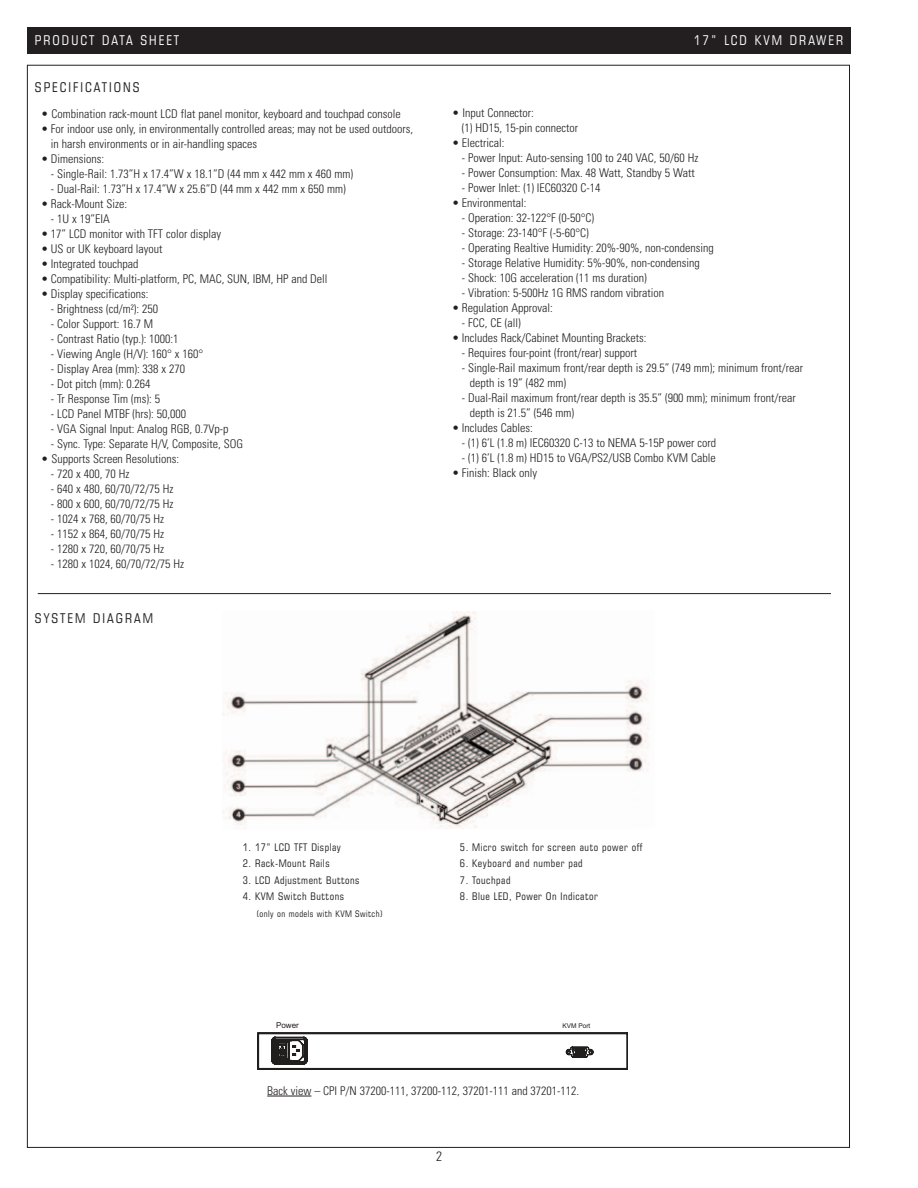
<style>
.page{position:relative;width:918px;height:1188px;background:#fff}
.page>*{position:absolute;margin:0;border:0;box-sizing:border-box;transform-origin:0 0}
.t1{font:condensed 13.5px "Square 721 BT";letter-spacing:.15em;color:#fff}
.t2{font:condensed 13.5px "Square 721 BT";letter-spacing:.15em;color:#231f20}
.t3{font:300 condensed 13.5px "Univers LT Std";color:#231f20}
.t4{font:300 condensed 12px/15px "Univers LT Std";color:#231f20}
.t5{font:condensed 10.5px "Square 721 BT";letter-spacing:.05em;color:#231f20}
.t6{font:condensed 9px "Square 721 BT";letter-spacing:.05em;color:#231f20}
.t7{font:8.1px "Arial";letter-spacing:-.005em;color:#211e1e}
.t8{font:6.6px "Arial";letter-spacing:-.005em;color:#211e1e}
</style>
<div class="page">
<div style="left:27px;top:27px;width:823px;height:26px;background:#231f20"></div>
<img style="left:223px;top:611px;width:426px;height:218px">
<hr style="left:38px;top:593px;width:793px;height:1px;background:#231f20">
<hr style="left:267px;top:1096px;width:44px;height:1px;background:#231f20">
<svg style="left:258px;top:1033px;width:370px;height:36px"></svg>
<p class="t1" style="left:35px;top:35px;width:146px">PRODUCT DATA SHEET</p>
<p class="t1" style="left:694px;top:35px;width:151px">17” LCD KVM DRAWER</p>
<p class="t2" style="left:35px;top:82px;width:106px">SPECIFICATIONS</p>
<p class="t4" style="left:41px;top:108px;width:361px">• Combination rack-mount LCD flat panel monitor, keyboard and touchpad console</p>
<p class="t4" style="left:51px;top:123px;width:364px;text-indent:-10px">• For indoor use only, in environmentally controlled areas; may not be used outdoors, in harsh environments or in air-handling spaces</p>
<p class="t4" style="left:41px;top:153px;width:65px">• Dimensions:</p>
<p class="t4" style="left:51px;top:168px;width:304px">- Single-Rail: 1.73”H x 17.4”W x 18.1”D (44 mm x 442 mm x 460 mm)</p>
<p class="t4" style="left:51px;top:183px;width:296px">- Dual-Rail: 1.73”H x 17.4”W x 25.6”D (44 mm x 442 mm x 650 mm)</p>
<p class="t4" style="left:41px;top:198px;width:87px">• Rack-Mount Size:</p>
<p class="t4" style="left:51px;top:213px;width:60px">- 1U x 19”EIA</p>
<p class="t4" style="left:41px;top:228px;width:181px">• 17” LCD monitor with TFT color display</p>
<p class="t4" style="left:41px;top:243px;width:123px">• US or UK keyboard layout</p>
<p class="t4" style="left:41px;top:258px;width:99px">• Integrated touchpad</p>
<p class="t4" style="left:41px;top:273px;width:288px">• Compatibility: Multi-platform, PC, MAC, SUN, IBM, HP and Dell</p>
<p class="t4" style="left:41px;top:288px;width:109px">• Display specifications:</p>
<p class="t4" style="left:51px;top:303px;width:109px">- Brightness (cd/m²): 250</p>
<p class="t4" style="left:51px;top:318px;width:104px">- Color Support: 16.7 M</p>
<p class="t4" style="left:51px;top:333px;width:129px">- Contrast Ratio (typ.): 1000:1</p>
<p class="t4" style="left:51px;top:348px;width:154px">- Viewing Angle (H/V): 160° x 160°</p>
<p class="t4" style="left:51px;top:363px;width:136px">- Display Area (mm): 338 x 270</p>
<p class="t4" style="left:51px;top:378px;width:101px">- Dot pitch (mm): 0.264</p>
<p class="t4" style="left:51px;top:393px;width:111px">- Tr Response Tim (ms): 5</p>
<p class="t4" style="left:51px;top:408px;width:137px">- LCD Panel MTBF (hrs): 50,000</p>
<p class="t4" style="left:51px;top:423px;width:179px">- VGA Signal Input: Analog RGB, 0.7Vp-p</p>
<p class="t4" style="left:51px;top:438px;width:194px">- Sync. Type: Separate H/V, Composite, SOG</p>
<p class="t4" style="left:41px;top:453px;width:139px">• Supports Screen Resolutions:</p>
<p class="t4" style="left:51px;top:468px;width:80px">- 720 x 400, 70 Hz</p>
<p class="t4" style="left:51px;top:483px;width:124px">- 640 x 480, 60/70/72/75 Hz</p>
<p class="t4" style="left:51px;top:498px;width:124px">- 800 x 600, 60/70/72/75 Hz</p>
<p class="t4" style="left:51px;top:513px;width:115px">- 1024 x 768, 60/70/75 Hz</p>
<p class="t4" style="left:51px;top:528px;width:115px">- 1152 x 864, 60/70/75 Hz</p>
<p class="t4" style="left:51px;top:543px;width:115px">- 1280 x 720, 60/70/75 Hz</p>
<p class="t4" style="left:51px;top:558px;width:135px">- 1280 x 1024, 60/70/72/75 Hz</p>
<p class="t4" style="left:462px;top:106px;width:118px;text-indent:-10px">• Input Connector:<br>(1) HD15, 15-pin connector</p>
<p class="t4" style="left:452px;top:136px;width:54px">• Electrical:</p>
<p class="t4" style="left:462px;top:151px;width:238px">- Power Input: Auto-sensing 100 to 240 VAC, 50/60 Hz</p>
<p class="t4" style="left:462px;top:166px;width:234px">- Power Consumption: Max. 48 Watt, Standby 5 Watt</p>
<p class="t4" style="left:462px;top:181px;width:140px">- Power Inlet: (1) IEC60320 C-14</p>
<p class="t4" style="left:452px;top:196px;width:76px">• Environmental:</p>
<p class="t4" style="left:462px;top:211px;width:134px">- Operation: 32-122°F (0-50°C)</p>
<p class="t4" style="left:462px;top:226px;width:128px">- Storage: 23-140°F (-5-60°C)</p>
<p class="t4" style="left:462px;top:241px;width:253px">- Operating Realtive Humidity: 20%-90%, non-condensing</p>
<p class="t4" style="left:462px;top:256px;width:239px">- Storage Relative Humidity: 5%-90%, non-condensing</p>
<p class="t4" style="left:462px;top:271px;width:186px">- Shock: 10G acceleration (11 ms duration)</p>
<p class="t4" style="left:462px;top:286px;width:204px">- Vibration: 5-500Hz 1G RMS random vibration</p>
<p class="t4" style="left:452px;top:301px;width:102px">• Regulation Approval:</p>
<p class="t4" style="left:462px;top:316px;width:60px">- FCC, CE (all)</p>
<p class="t4" style="left:452px;top:331px;width:196px">• Includes Rack/Cabinet Mounting Brackets:</p>
<p class="t4" style="left:462px;top:346px;width:177px">- Requires four-point (front/rear) support</p>
<p class="t4" style="left:470px;top:361px;width:335px;text-indent:-8px">- Single-Rail maximum front/rear depth is 29.5” (749 mm); minimum front/rear depth is 19” (482 mm)</p>
<p class="t4" style="left:470px;top:391px;width:327px;text-indent:-8px">- Dual-Rail maximum front/rear depth is 35.5” (900 mm); minimum front/rear depth is 21.5” (546 mm)</p>
<p class="t4" style="left:452px;top:421px;width:82px">• Includes Cables:</p>
<p class="t4" style="left:462px;top:436px;width:256px">- (1) 6’L (1.8 m) IEC60320 C-13 to NEMA 5-15P power cord</p>
<p class="t4" style="left:462px;top:451px;width:255px">- (1) 6’L (1.8 m) HD15 to VGA/PS2/USB Combo KVM Cable</p>
<p class="t4" style="left:452px;top:466px;width:86px">• Finish: Black only</p>
<p class="t2" style="left:35px;top:613px;width:120px">SYSTEM DIAGRAM</p>
<p class="t5" style="left:243px;top:843px;width:100px">1. 17” LCD TFT Display</p>
<p class="t5" style="left:243px;top:859px;width:88px">2. Rack-Mount Rails</p>
<p class="t5" style="left:243px;top:876px;width:118px">3. LCD Adjustment Buttons</p>
<p class="t5" style="left:243px;top:892px;width:103px">4. KVM Switch Buttons</p>
<p class="t6" style="left:256px;top:910px;width:128px">(only on models with KVM Switch)</p>
<p class="t5" style="left:460px;top:843px;width:184px">5. Micro switch for screen auto power off</p>
<p class="t5" style="left:460px;top:859px;width:124px">6. Keyboard and number pad</p>
<p class="t5" style="left:460px;top:876px;width:52px">7. Touchpad</p>
<p class="t5" style="left:460px;top:892px;width:139px">8. Blue LED, Power On Indicator</p>
<p class="t7" style="left:276px;top:1020px;width:24px">Power</p>
<p class="t8" style="left:562px;top:1022px;width:29px">KVM Port</p>
<p class="t4" style="left:267px;top:1084px;width:314px">Back view – CPI P/N 37200-111, 37200-112, 37201-111 and 37201-112.</p>
<p class="t3" style="left:436px;top:1151px;width:7px">2</p>
</div>
